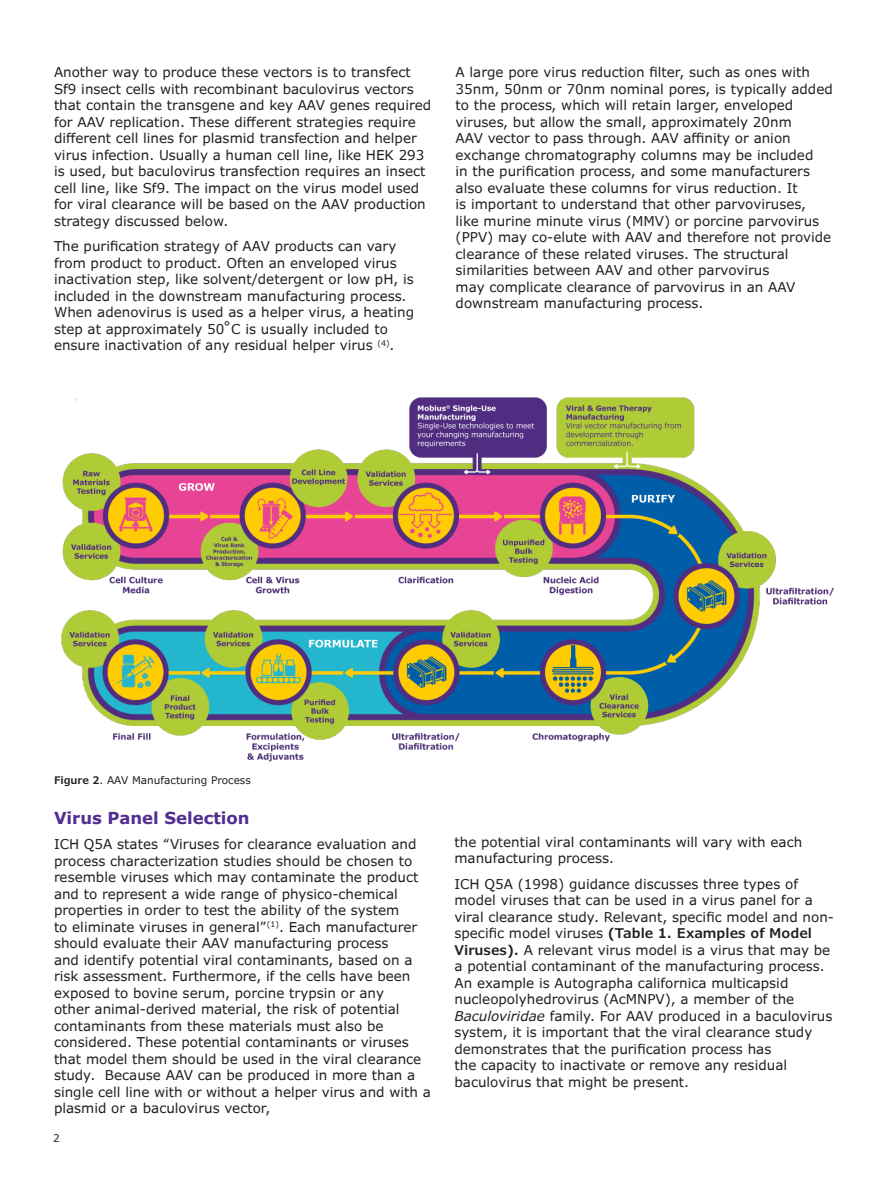
<style>
.page{position:relative;width:891px;height:1188px;background:#fff}
.page>*{position:absolute;margin:0;border:0;box-sizing:border-box;transform-origin:0 0}
.t1{font:700 16.5px "Verdana Pro";color:#532e91}
.t2{font:13.5px/16.5px "Verdana Pro";color:#231f20}
.t3{font:10.5px "Verdana Pro";color:#231f20}
.s1{font-weight:600}
.s2{font-style:italic}
</style>
<div class="page">
<img style="left:62px;top:397px;width:772px;height:365px">
<p class="t2" style="left:54px;top:64px;width:379px">Another way to produce these vectors is to transfect Sf9 insect cells with recombinant baculovirus vectors that contain the transgene and key AAV genes required for AAV replication. These different strategies require different cell lines for plasmid transfection and helper virus infection. Usually a human cell line, like HEK 293 is used, but baculovirus transfection requires an insect cell line, like Sf9. The impact on the virus model used for viral clearance will be based on the AAV production strategy discussed below.</p>
<p class="t2" style="left:54px;top:238px;width:362px">The purification strategy of AAV products can vary from product to product. Often an enveloped virus inactivation step, like solvent/detergent or low pH, is included in the downstream manufacturing process.<br>When adenovirus is used as a helper virus, a heating step at approximately 50˚C is usually included to ensure inactivation of any residual helper virus <sup>(4)</sup>.</p>
<p class="t2" style="left:456px;top:64px;width:379px">A large pore virus reduction filter, such as ones with 35nm, 50nm or 70nm nominal pores, is typically added to the process, which will retain larger, enveloped viruses, but allow the small, approximately 20nm<br>AAV vector to pass through. AAV affinity or anion exchange chromatography columns may be included<br>in the purification process, and some manufacturers also evaluate these columns for virus reduction. It<br>is important to understand that other parvoviruses,<br>like murine minute virus (MMV) or porcine parvovirus (PPV) may co-elute with AAV and therefore not provide clearance of these related viruses. The structural similarities between AAV and other parvovirus<br>may complicate clearance of parvovirus in an AAV downstream manufacturing process.</p>
<p class="t3" style="left:54px;top:773px;width:198px"><span class="s1">Figure 2</span>. AAV Manufacturing Process</p>
<p class="t1" style="left:54px;top:807px;width:197px">Virus Panel Selection</p>
<p class="t2" style="left:54px;top:836px;width:378px">ICH Q5A states “Viruses for clearance evaluation and process characterization studies should be chosen to resemble viruses which may contaminate the product and to represent a wide range of physico-chemical properties in order to test the ability of the system<br>to eliminate viruses in general”<sup>(1)</sup>. Each manufacturer should evaluate their AAV manufacturing process<br>and identify potential viral contaminants, based on a risk assessment. Furthermore, if the cells have been exposed to bovine serum, porcine trypsin or any<br>other animal-derived material, the risk of potential contaminants from these materials must also be considered. These potential contaminants or viruses that model them should be used in the viral clearance study. Because AAV can be produced in more than a single cell line with or without a helper virus and with a plasmid or a baculovirus vector,</p>
<p class="t2" style="left:455px;top:834px;width:349px">the potential viral contaminants will vary with each manufacturing process.</p>
<p class="t2" style="left:455px;top:876px;width:381px">ICH Q5A (1998) guidance discusses three types of model viruses that can be used in a virus panel for a viral clearance study. Relevant, specific model and non&shy;specific model viruses <span class="s1">(Table 1. Examples of Model Viruses).</span> A relevant virus model is a virus that may be a potential contaminant of the manufacturing process.<br>An example is Autographa californica multicapsid nucleopolyhedrovirus (AcMNPV), a member of the <span class="s2">Baculoviridae</span> family. For AAV produced in a baculovirus system, it is important that the viral clearance study demonstrates that the purification process has<br>the capacity to inactivate or remove any residual baculovirus that might be present.</p>
<p class="t3" style="left:53px;top:1131px;width:8px">2</p>
</div>
